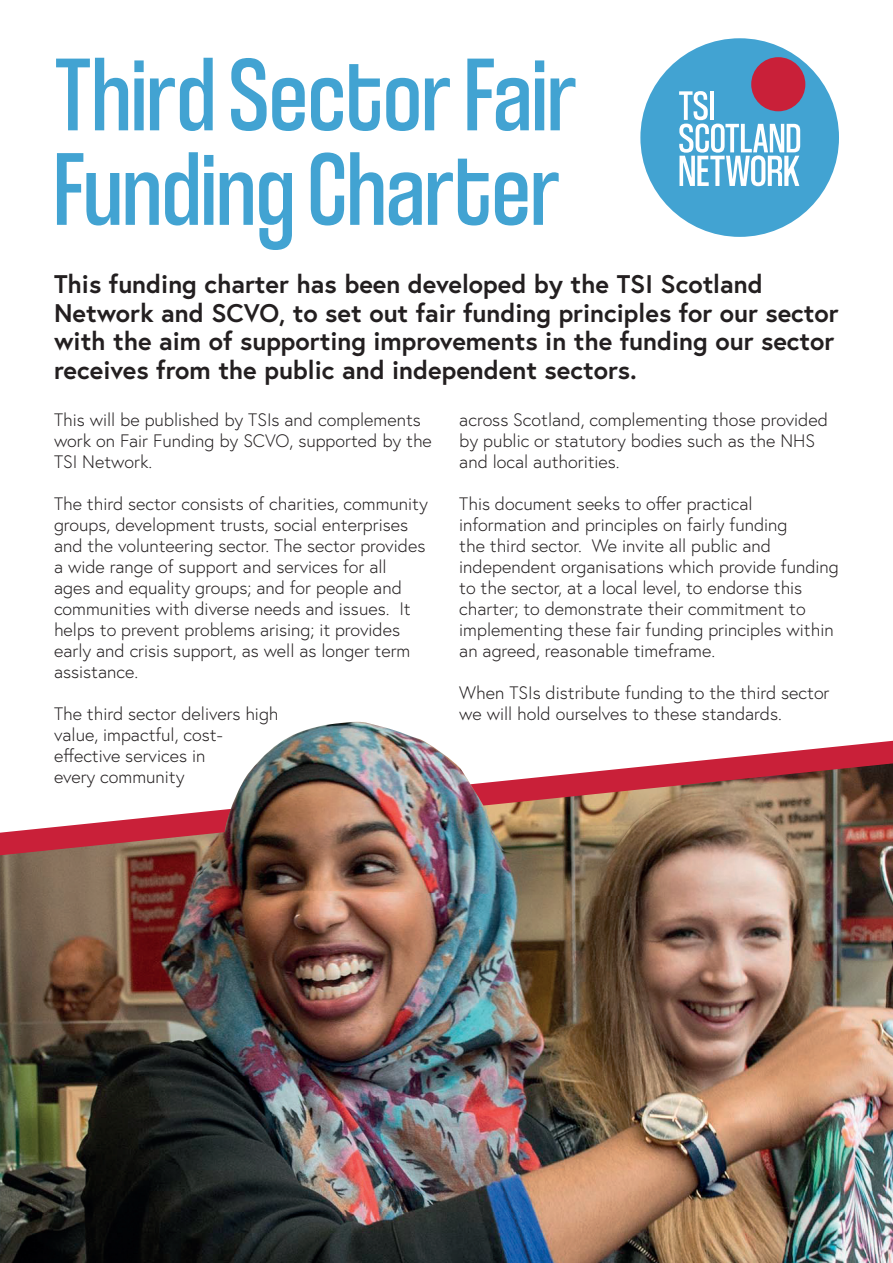
<style>
.page{position:relative;width:893px;height:1263px;background:#fff}
.page>*{position:absolute;margin:0;border:0;box-sizing:border-box;transform-origin:0 0}
.t1{font:108px/94.5px "Coolvetica Condensed Rg";color:#42a3d2}
.t2{font:700 25.5px/28.5px "Europa";color:#231f20}
.t3{font:300 18px/21px "Europa";color:#231f20}
</style>
<div class="page">
<div style="left:640px;top:38px;width:199px;height:199px;background:#42a3d2;border-radius:99px"></div>
<svg style="left:679px;top:91px;width:121px;height:95px"></svg>
<div style="left:751px;top:57px;width:54px;height:54px;background:#c92039;border-radius:50%"></div>
<img style="left:0;top:963px;width:893px;height:300px">
<img style="left:0;top:740px;width:893px;height:223px">
<img style="left:193px;top:722px;width:615px;height:177px">
<h1 class="t1" style="left:54px;top:44px;width:525px">Third Sector Fair<br>Funding Charter</h1>
<p class="t2" style="left:54px;top:269px;width:786px">This funding charter has been developed by the TSI Scotland Network and SCVO, to set out fair funding principles for our sector with the aim of supporting improvements in the funding our sector receives from the public and independent sectors.</p>
<p class="t3" style="left:54px;top:409px;width:379px">This will be published by TSIs and complements work on Fair Funding by SCVO, supported by the<br>TSI Network.</p>
<p class="t3" style="left:54px;top:493px;width:375px">The third sector consists of charities, community groups, development trusts, social enterprises and the volunteering sector. The sector provides a wide range of support and services for all<br>ages and equality groups; and for people and communities with diverse needs and issues. It helps to prevent problems arising; it provides early and crisis support, as well as longer term assistance.</p>
<p class="t3" style="left:54px;top:703px;width:226px">The third sector delivers high value, impactful, cost&shy;effective services in<br>every community</p>
<p class="t3" style="left:459px;top:409px;width:370px">across Scotland, complementing those provided by public or statutory bodies such as the NHS and local authorities.</p>
<p class="t3" style="left:459px;top:493px;width:381px">This document seeks to offer practical information and principles on fairly funding<br>the third sector. We invite all public and independent organisations which provide funding to the sector, at a local level, to endorse this charter; to demonstrate their commitment to implementing these fair funding principles within an agreed, reasonable timeframe.</p>
<p class="t3" style="left:459px;top:682px;width:372px">When TSIs distribute funding to the third sector we will hold ourselves to these standards.</p>
</div>
